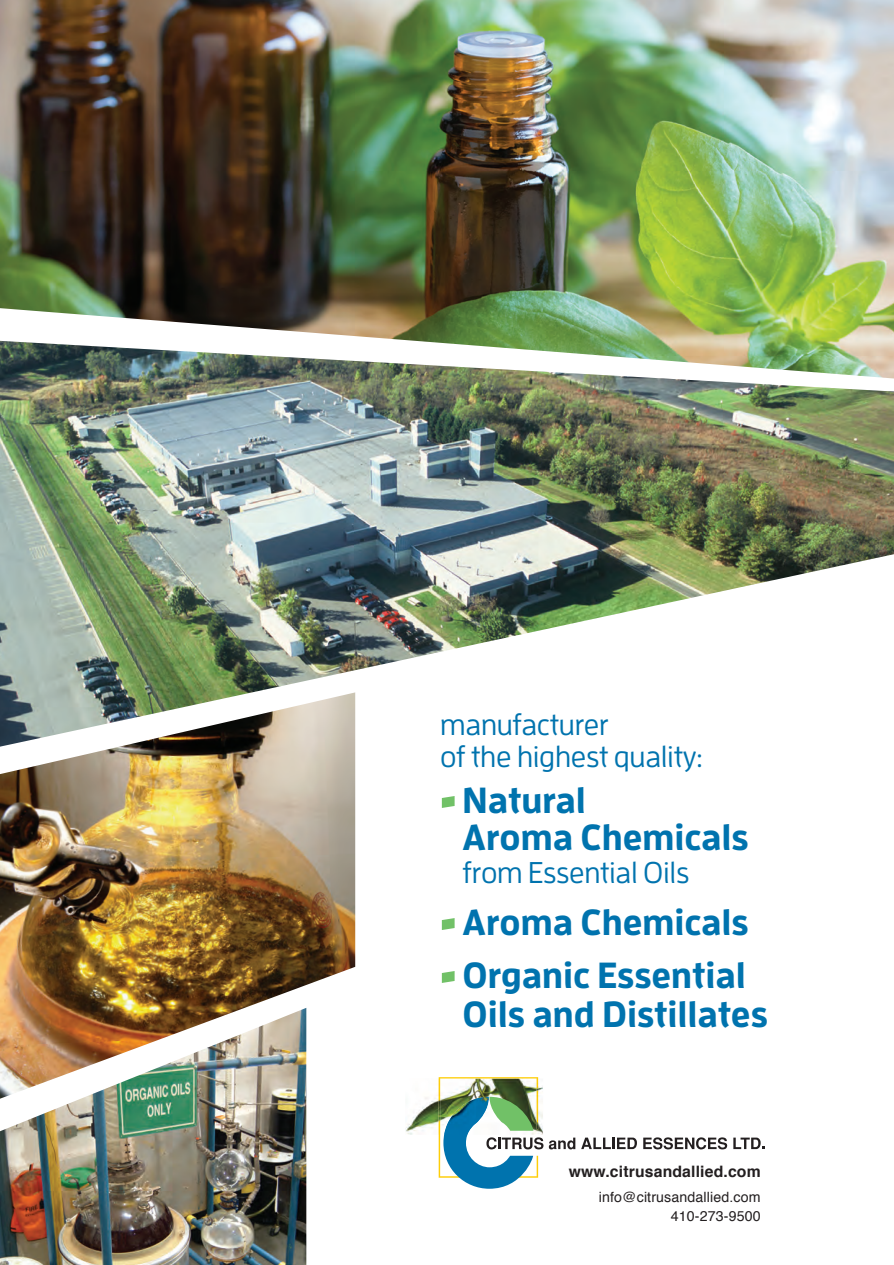
<style>
.page{position:relative;width:894px;height:1265px;background:#fff}
.page>*{position:absolute;margin:0;border:0;box-sizing:border-box;transform-origin:0 0}
.t1{font:700 36.3px "Enzo OT";color:#0073ae}
.t2{font:500 30px/31.5px "Enzo OT";letter-spacing:-.01em;color:#0073ae}
.t3{font:700 15.75px "Helvetica";letter-spacing:.01em;color:#231f20}
.t4{font:14.25px "Helvetica";letter-spacing:.01em;color:#231f20}
</style>
<div class="page">
<img style="left:0;top:379px;width:894px;height:370px">
<img style="left:0;top:0;width:894px;height:379px">
<img style="left:0;top:1103px;width:306px;height:162px">
<img style="left:0;top:692px;width:355px;height:411px">
<img style="left:405px;top:1078px;width:34px;height:56px">
<svg style="left:439px;top:1077px;width:136px;height:111px"></svg>
<svg style="left:581px;top:1137px;width:56px;height:12px"></svg>
<svg style="left:643px;top:1137px;width:121px;height:12px"></svg>
<div style="left:557px;top:1153px;width:215px;height:81px;background:#fff"></div>
<svg style="left:442px;top:796px;width:12px;height:12px"></svg>
<svg style="left:442px;top:918px;width:12px;height:12px"></svg>
<svg style="left:442px;top:971px;width:12px;height:12px"></svg>
<p class="t2" style="left:440px;top:708px;width:264px">manufacturer<br>of the highest quality:</p>
<p class="t1" style="left:462px;top:777px;width:125px">Natural</p>
<p class="t1" style="left:462px;top:814px;width:287px">Aroma Chemicals</p>
<p class="t2" style="left:462px;top:856px;width:228px">from Essential Oils</p>
<p class="t1" style="left:462px;top:899px;width:287px">Aroma Chemicals</p>
<p class="t1" style="left:462px;top:952px;width:285px">Organic Essential</p>
<p class="t1" style="left:462px;top:991px;width:307px">Oils and Distillates</p>
<p class="t3" style="left:568px;top:1159px;width:194px">www.citrusandallied.com</p>
<p class="t4" style="left:599px;top:1186px;width:163px">info@citrusandallied.com</p>
<p class="t4" style="left:671px;top:1205px;width:91px">410-273-9500</p>
</div>
